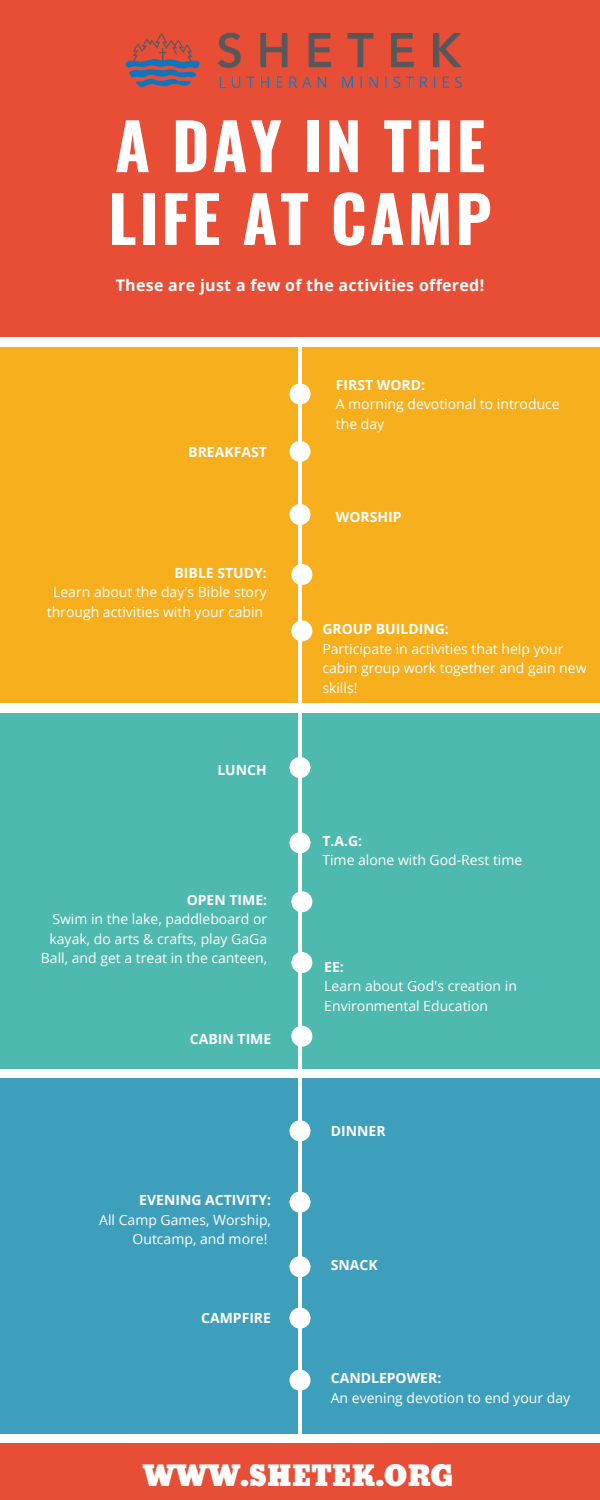
<style>
.page{position:relative;width:600px;height:1500px;background:#fff}
.page>*{position:absolute;margin:0;border:0;box-sizing:border-box;transform-origin:0 0}
.t1{font:700 64px/72.8px "Oswald";letter-spacing:.045em;color:#fff}
.t2{font:27.1px "Bevan";color:#fff}
.t3{font:700 16px "Open Sans";letter-spacing:.02em;color:#fff}
.t4{font:14px/19.5px "Open Sans";color:#fff}
.t5{font:700 14px "Open Sans";color:#fff}
</style>
<div class="page">
<div style="left:0;top:0;width:600px;height:337px;background:#e84e36"></div>
<div style="left:0;top:347px;width:600px;height:356px;background:#f7af1e"></div>
<div style="left:0;top:714px;width:600px;height:355px;background:#4db9af"></div>
<div style="left:0;top:1079px;width:600px;height:355px;background:#3e9fbd"></div>
<div style="left:0;top:1443px;width:600px;height:57px;background:#e84e36"></div>
<hr style="left:298px;top:340px;width:4px;height:1098px;background:#fff">
<div style="left:290px;top:384px;width:21px;height:21px;background:#fff;border-radius:50%"></div>
<div style="left:290px;top:441px;width:21px;height:21px;background:#fff;border-radius:50%"></div>
<div style="left:290px;top:757px;width:21px;height:21px;background:#fff;border-radius:50%"></div>
<div style="left:290px;top:832px;width:21px;height:21px;background:#fff;border-radius:50%"></div>
<div style="left:290px;top:1120px;width:21px;height:21px;background:#fff;border-radius:50%"></div>
<div style="left:290px;top:1192px;width:21px;height:21px;background:#fff;border-radius:50%"></div>
<img style="left:125px;top:32px;width:337px;height:56px">
<div style="left:290px;top:504px;width:21px;height:21px;background:#fff;border-radius:50%"></div>
<div style="left:291px;top:564px;width:21px;height:21px;background:#fff;border-radius:50%"></div>
<div style="left:291px;top:620px;width:21px;height:21px;background:#fff;border-radius:50%"></div>
<div style="left:291px;top:891px;width:21px;height:21px;background:#fff;border-radius:50%"></div>
<div style="left:291px;top:952px;width:21px;height:21px;background:#fff;border-radius:50%"></div>
<div style="left:291px;top:1026px;width:21px;height:21px;background:#fff;border-radius:50%"></div>
<div style="left:290px;top:1256px;width:21px;height:21px;background:#fff;border-radius:50%"></div>
<div style="left:290px;top:1308px;width:21px;height:21px;background:#fff;border-radius:50%"></div>
<div style="left:290px;top:1370px;width:21px;height:21px;background:#fff;border-radius:50%"></div>
<p class="t1" style="left:108px;top:107px;width:385px">A DAY IN THE<br>LIFE AT CAMP</p>
<p class="t3" style="left:116px;top:273px;width:370px">These are just a few of the activities offered!</p>
<p class="t5" style="left:188px;top:442px;width:80px">BREAKFAST</p>
<p class="t5" style="left:175px;top:563px;width:94px">BIBLE STUDY:</p>
<p class="t4" style="left:47px;top:582px;width:222px;text-align:center">Learn about the day's Bible story through activities with your cabin</p>
<p class="t5" style="left:217px;top:760px;width:51px">LUNCH</p>
<p class="t5" style="left:187px;top:890px;width:82px">OPEN TIME:</p>
<p class="t4" style="left:41px;top:909px;width:228px;text-align:right">Swim in the lake, paddleboard or kayak, do arts &amp; crafts, play GaGa<br>Ball, and get a treat in the canteen,</p>
<p class="t5" style="left:190px;top:1029px;width:83px">CABIN TIME</p>
<p class="t5" style="left:139px;top:1190px;width:133px">EVENING ACTIVITY:</p>
<p class="t4" style="left:99px;top:1210px;width:173px;text-align:right">All Camp Games, Worship,<br>Outcamp, and more!</p>
<p class="t5" style="left:201px;top:1308px;width:71px">CAMPFIRE</p>
<p class="t5" style="left:336px;top:375px;width:91px">FIRST WORD:</p>
<p class="t4" style="left:336px;top:394px;width:225px">A morning devotional to introduce the day</p>
<p class="t5" style="left:336px;top:507px;width:67px">WORSHIP</p>
<p class="t5" style="left:322px;top:619px;width:128px">GROUP BUILDING:</p>
<p class="t4" style="left:322px;top:638px;width:266px">Participate in activities that help your cabin group work together and gain new skills!</p>
<p class="t5" style="left:322px;top:831px;width:41px">T.A.G:</p>
<p class="t4" style="left:322px;top:850px;width:202px">Time alone with God-Rest time</p>
<p class="t5" style="left:324px;top:957px;width:21px">EE:</p>
<p class="t4" style="left:324px;top:976px;width:194px">Learn about God's creation in<br>Environmental Education</p>
<p class="t5" style="left:331px;top:1121px;width:56px">DINNER</p>
<p class="t5" style="left:331px;top:1255px;width:48px">SNACK</p>
<p class="t5" style="left:331px;top:1368px;width:112px">CANDLEPOWER:</p>
<p class="t4" style="left:331px;top:1388px;width:241px">An evening devotion to end your day</p>
<p class="t2" style="left:143px;top:1455px;width:312px">WWW.SHETEK.ORG</p>
</div>
